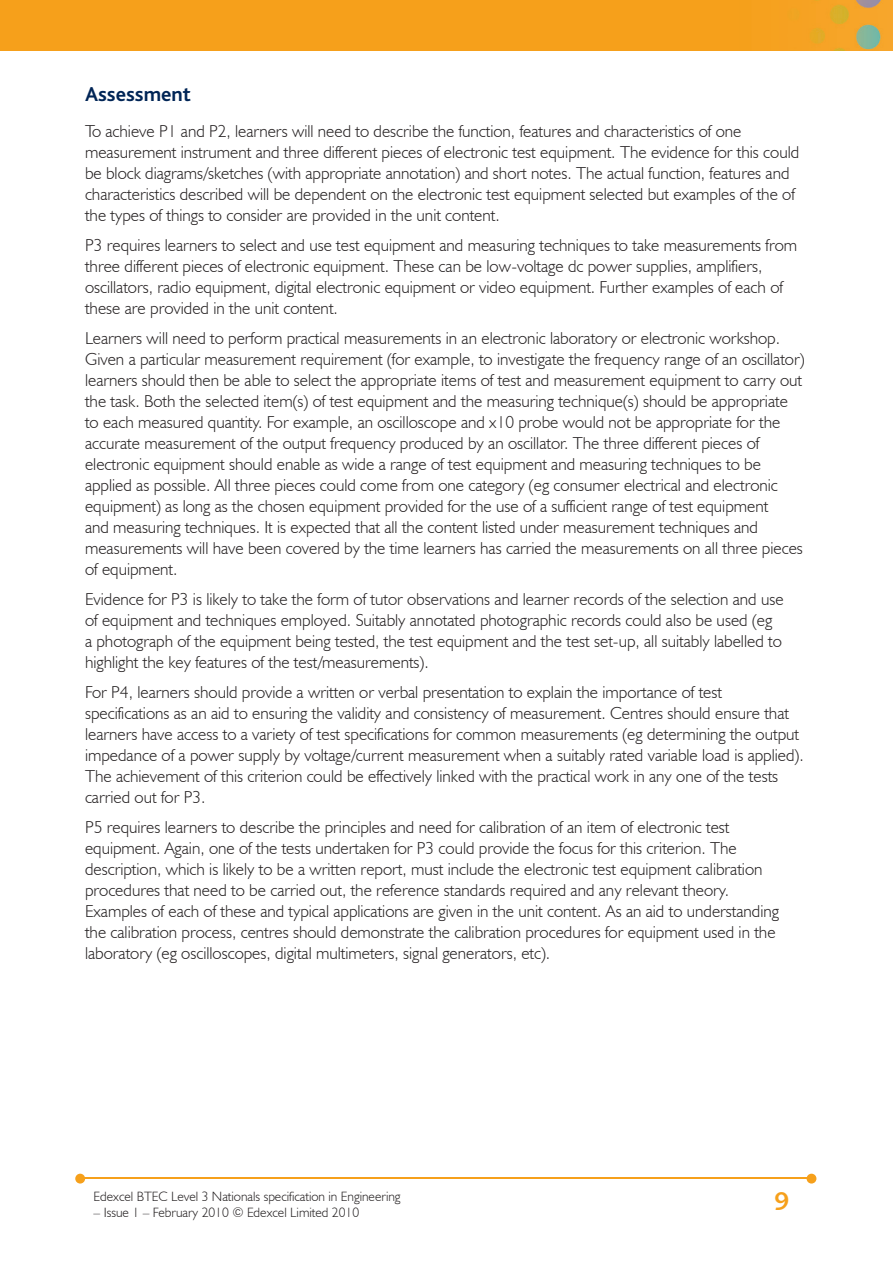
<style>
.page{position:relative;width:893px;height:1263px;background:#fff}
.page>*{position:absolute;margin:0;border:0;box-sizing:border-box;transform-origin:0 0}
.t1{font:25.5px "Humanist 531 BT Bold A";color:#f6a01b}
.t2{font:700 21px "Bliss";color:#002556}
.t3{font:300 17.25px/21px "Humanist 521 BT";color:#231f20}
.t4{font:300 13.5px "Humanist 521 BT";color:#231f20}
</style>
<div class="page">
<img style="left:0;top:0;width:893px;height:51px">
<hr style="left:82px;top:1178px;width:728px;height:1px;background:#f6a01b">
<svg style="left:807px;top:1174px;width:9px;height:9px"></svg>
<svg style="left:75px;top:1174px;width:10px;height:9px"></svg>
<p class="t2" style="left:85px;top:83px;width:108px">Assessment</p>
<p class="t3" style="left:85px;top:120px;width:716px">To achieve P1 and P2, learners will need to describe the function, features and characteristics of one measurement instrument and three different pieces of electronic test equipment. The evidence for this could be block diagrams/sketches (with appropriate annotation) and short notes. The actual function, features and characteristics described will be dependent on the electronic test equipment selected but examples of the of the types of things to consider are provided in the unit content.</p>
<p class="t3" style="left:85px;top:234px;width:714px">P3 requires learners to select and use test equipment and measuring techniques to take measurements from three different pieces of electronic equipment. These can be low-voltage dc power supplies, amplifiers, oscillators, radio equipment, digital electronic equipment or video equipment. Further examples of each of these are provided in the unit content.</p>
<p class="t3" style="left:85px;top:327px;width:721px">Learners will need to perform practical measurements in an electronic laboratory or electronic workshop.<br>Given a particular measurement requirement (for example, to investigate the frequency range of an oscillator) learners should then be able to select the appropriate items of test and measurement equipment to carry out the task. Both the selected item(s) of test equipment and the measuring technique(s) should be appropriate to each measured quantity. For example, an oscilloscope and x10 probe would not be appropriate for the accurate measurement of the output frequency produced by an oscillator. The three different pieces of electronic equipment should enable as wide a range of test equipment and measuring techniques to be applied as possible. All three pieces could come from one category (eg consumer electrical and electronic equipment) as long as the chosen equipment provided for the use of a sufficient range of test equipment<br>and measuring techniques. It is expected that all the content listed under measurement techniques and measurements will have been covered by the time learners has carried the measurements on all three pieces of equipment.</p>
<p class="t3" style="left:85px;top:588px;width:700px">Evidence for P3 is likely to take the form of tutor observations and learner records of the selection and use of equipment and techniques employed. Suitably annotated photographic records could also be used (eg a photograph of the equipment being tested, the test equipment and the test set-up, all suitably labelled to highlight the key features of the test/measurements).</p>
<p class="t3" style="left:85px;top:681px;width:720px">For P4, learners should provide a written or verbal presentation to explain the importance of test specifications as an aid to ensuring the validity and consistency of measurement. Centres should ensure that learners have access to a variety of test specifications for common measurements (eg determining the output impedance of a power supply by voltage/current measurement when a suitably rated variable load is applied).<br>The achievement of this criterion could be effectively linked with the practical work in any one of the tests carried out for P3.</p>
<p class="t3" style="left:85px;top:816px;width:695px">P5 requires learners to describe the principles and need for calibration of an item of electronic test equipment. Again, one of the tests undertaken for P3 could provide the focus for this criterion. The description, which is likely to be a written report, must include the electronic test equipment calibration procedures that need to be carried out, the reference standards required and any relevant theory.<br>Examples of each of these and typical applications are given in the unit content. As an aid to understanding the calibration process, centres should demonstrate the calibration procedures for equipment used in the laboratory (eg oscilloscopes, digital multimeters, signal generators, etc).</p>
<p class="t4" style="left:94px;top:1188px;width:309px">Edexcel BTEC Level 3 Nationals specification in Engineering</p>
<p class="t4" style="left:94px;top:1204px;width:267px">– Issue 1 – February 2010 © Edexcel Limited 2010</p>
<h1 class="t1" style="left:774px;top:1185px;width:16px">9</h1>
</div>
